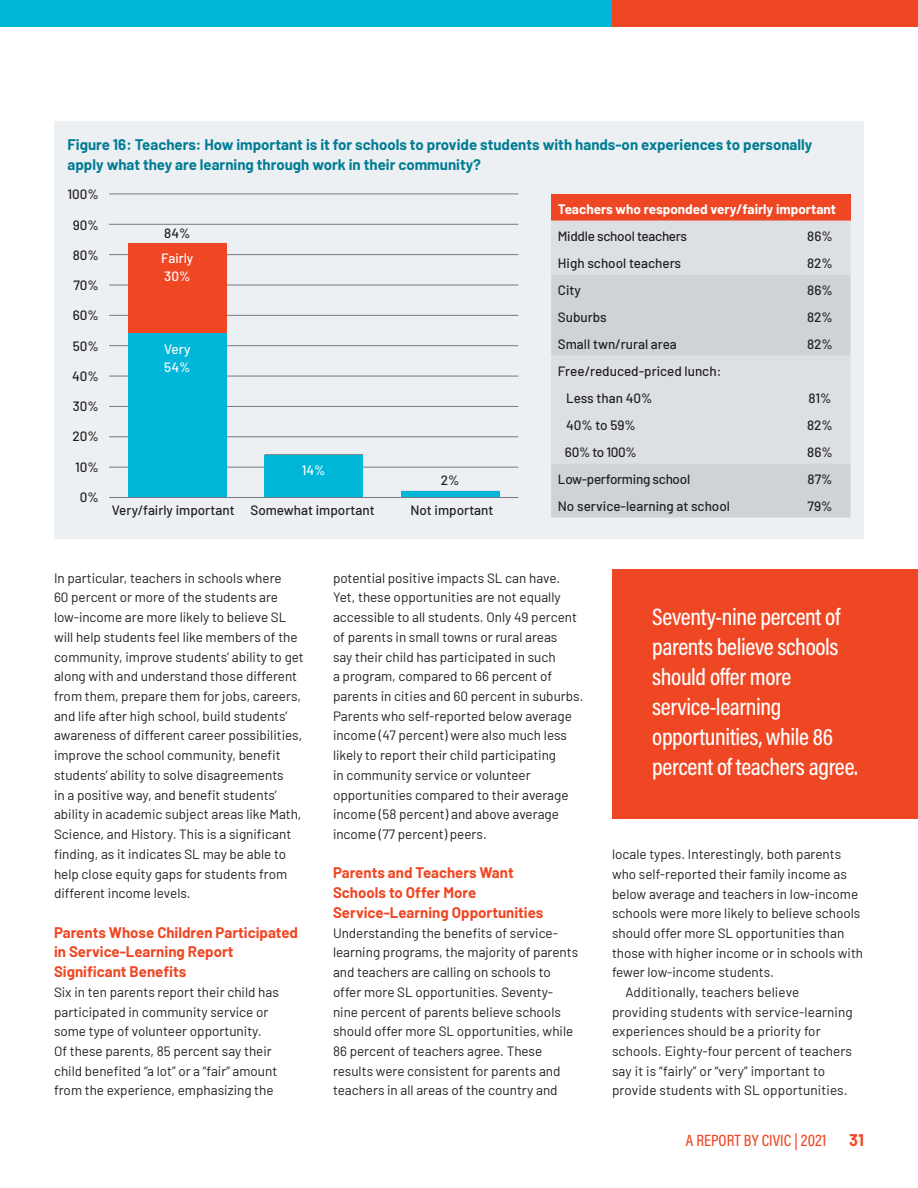
<style>
.page{position:relative;width:918px;height:1188px;background:#fff}
.page>*{position:absolute;margin:0;border:0;box-sizing:border-box;transform-origin:0 0}
.PQ{font:24px/30px "Acumin Variable Concept";letter-spacing:-.015em;color:#fff}
.t1{font:16.5px "Acumin Variable Concept";color:#ef4724}
.t2{font:700 16.5px "Barlow";color:#ef4724}
.F-1{font:700 15px/19.5px "Barlow";color:#007c94}
._3{font:700 15px/19.8px "Barlow";color:#ef4724}
.T-1{font:13.5px/19.8px "Barlow";color:#231f20}
.T{font:13.5px/19.8px "Barlow";color:#231f20}
.F-T{font:500 13.5px "Barlow";color:#231f20}
.F-2{font:700 13.5px "Barlow";color:#fff}
.F-T-2{font:500 13.5px "Barlow";letter-spacing:-.02em;color:#231f20}
.F-V-Bar{font:500 13.5px/18px "Barlow";color:#fff}
.F-V-Bar-2{font:500 13.5px "Barlow";color:#231f20}
</style>
<div class="page">
<div style="left:54px;top:122px;width:810px;height:417px;background:#edf0f2"></div>
<div style="left:551px;top:194px;width:299px;height:27px;background:#ef4724"></div>
<div style="left:551px;top:221px;width:299px;height:54px;background:#dce0e4"></div>
<svg style="left:551px;top:275px;width:299px;height:243px;background:#d3d8dc"></svg>
<hr style="left:109px;top:467px;width:409px;height:1px;background:#6f7c83">
<hr style="left:109px;top:436px;width:409px;height:1px;background:#6f7c83">
<hr style="left:109px;top:406px;width:409px;height:1px;background:#6f7c83">
<hr style="left:109px;top:376px;width:409px;height:1px;background:#6f7c83">
<hr style="left:109px;top:345px;width:409px;height:1px;background:#6f7c83">
<hr style="left:109px;top:315px;width:409px;height:1px;background:#6f7c83">
<hr style="left:109px;top:285px;width:409px;height:1px;background:#6f7c83">
<hr style="left:109px;top:254px;width:409px;height:1px;background:#6f7c83">
<hr style="left:109px;top:224px;width:409px;height:1px;background:#6f7c83">
<hr style="left:109px;top:194px;width:409px;height:1px;background:#6f7c83">
<div style="left:128px;top:243px;width:98px;height:91px;background:#ef4724"></div>
<div style="left:128px;top:334px;width:98px;height:163px;background:#00b6d9"></div>
<div style="left:265px;top:455px;width:98px;height:42px;background:#00b6d9"></div>
<div style="left:401px;top:491px;width:98px;height:6px;background:#00b6d9"></div>
<hr style="left:109px;top:497px;width:409px;height:1px;background:#6f7c83">
<div style="left:612px;top:569px;width:306px;height:250px;background:#ef4724"></div>
<div style="left:612px;top:0;width:306px;height:27px;background:#ef4724"></div>
<div style="left:0;top:0;width:612px;height:27px;background:#00b6d9"></div>
<p class="F-1" style="left:68px;top:134px;width:746px">Figure 16: Teachers: How important is it for schools to provide students with hands-on experiences to personally apply what they are learning through work in their community?</p>
<p class="F-T" style="left:68px;top:185px;width:33px">100%</p>
<p class="F-T" style="left:73px;top:215px;width:28px">90%</p>
<p class="F-T" style="left:73px;top:245px;width:28px">80%</p>
<p class="F-T" style="left:73px;top:275px;width:27px">70%</p>
<p class="F-T" style="left:73px;top:306px;width:28px">60%</p>
<p class="F-T" style="left:73px;top:336px;width:28px">50%</p>
<p class="F-T" style="left:72px;top:366px;width:28px">40%</p>
<p class="F-T" style="left:73px;top:396px;width:28px">30%</p>
<p class="F-T" style="left:73px;top:427px;width:28px">20%</p>
<p class="F-T" style="left:75px;top:457px;width:25px">10%</p>
<p class="F-T" style="left:80px;top:487px;width:20px">0%</p>
<p class="F-V-Bar-2" style="left:164px;top:224px;width:28px">84%</p>
<p class="F-V-Bar" style="left:161px;top:248px;width:34px">Fairly<br>30%</p>
<p class="F-V-Bar" style="left:164px;top:339px;width:28px">Very<br>54%</p>
<p class="F-V-Bar" style="left:302px;top:460px;width:25px">14%</p>
<p class="F-V-Bar-2" style="left:441px;top:470px;width:20px">2%</p>
<p class="F-T" style="left:112px;top:501px;width:124px">Very/fairly important</p>
<p class="F-T" style="left:250px;top:501px;width:126px">Somewhat important</p>
<p class="F-T" style="left:411px;top:501px;width:85px">Not important</p>
<p class="F-2" style="left:558px;top:199px;width:280px">Teachers who responded very/fairly important</p>
<p class="F-T-2" style="left:558px;top:226px;width:131px">Middle school teachers</p>
<p class="F-T" style="left:807px;top:226px;width:27px">86%</p>
<p class="F-T" style="left:558px;top:253px;width:125px">High school teachers</p>
<p class="F-T" style="left:807px;top:253px;width:27px">82%</p>
<p class="F-T" style="left:558px;top:280px;width:25px">City</p>
<p class="F-T" style="left:807px;top:280px;width:27px">86%</p>
<p class="F-T" style="left:558px;top:307px;width:50px">Suburbs</p>
<p class="F-T" style="left:807px;top:307px;width:27px">82%</p>
<p class="F-T" style="left:558px;top:334px;width:121px">Small twn/rural area</p>
<p class="F-T" style="left:807px;top:334px;width:27px">82%</p>
<p class="F-T" style="left:558px;top:361px;width:165px">Free/reduced-priced lunch:</p>
<p class="F-T" style="left:566px;top:388px;width:88px">Less than 40%</p>
<p class="F-T" style="left:809px;top:388px;width:24px">81%</p>
<p class="F-T" style="left:566px;top:415px;width:71px">40% to 59%</p>
<p class="F-T" style="left:807px;top:415px;width:27px">82%</p>
<p class="F-T" style="left:565px;top:442px;width:73px">60% to 100%</p>
<p class="F-T" style="left:807px;top:442px;width:27px">86%</p>
<p class="F-T-2" style="left:558px;top:469px;width:134px">Low-performing school</p>
<p class="F-T" style="left:808px;top:469px;width:26px">87%</p>
<p class="F-T" style="left:558px;top:496px;width:174px">No service-learning at school</p>
<p class="F-T" style="left:808px;top:496px;width:26px">79%</p>
<p class="T" style="left:54px;top:567px;width:251px">In particular, teachers in schools where<br>60 percent or more of the students are low-income are more likely to believe SL will help students feel like members of the community, improve students’ ability to get along with and understand those different from them, prepare them for jobs, careers, and life after high school, build students’ awareness of different career possibilities, improve the school community, benefit students’ ability to solve disagreements<br>in a positive way, and benefit students’ ability in academic subject areas like Math, Science, and History. This is a significant finding, as it indicates SL may be able to help close equity gaps for students from different income levels.</p>
<p class="_3" style="left:54px;top:921px;width:246px">Parents Whose Children Participated in Service-Learning Report<br>Significant Benefits</p>
<p class="T-1" style="left:54px;top:981px;width:226px">Six in ten parents report their child has participated in community service or some type of volunteer opportunity.<br>Of these parents, 85 percent say their child benefited “a lot” or a “fair” amount from the experience, emphasizing the</p>
<p class="T-1" style="left:333px;top:567px;width:252px">potential positive impacts SL can have.<br>Yet, these opportunities are not equally accessible to all students. Only 49 percent of parents in small towns or rural areas<br>say their child has participated in such<br>a program, compared to 66 percent of parents in cities and 60 percent in suburbs.<br>Parents who self-reported below average income (47 percent) were also much less likely to report their child participating<br>in community service or volunteer opportunities compared to their average income (58 percent) and above average income (77 percent) peers.</p>
<p class="_3" style="left:333px;top:862px;width:212px">Parents and Teachers Want<br>Schools to Offer More<br>Service-Learning Opportunities</p>
<p class="T-1" style="left:333px;top:922px;width:247px">Understanding the benefits of service&shy;learning programs, the majority of parents and teachers are calling on schools to offer more SL opportunities. Seventy&shy;nine percent of parents believe schools should offer more SL opportunities, while 86 percent of teachers agree. These results were consistent for parents and teachers in all areas of the country and</p>
<p class="PQ" style="left:652px;top:600px;width:207px">Seventy-nine percent of parents believe schools should offer more service-learning opportunities, while 86 percent of teachers agree.</p>
<p class="T-1" style="left:612px;top:844px;width:253px">locale types. Interestingly, both parents who self-reported their family income as below average and teachers in low-income schools were more likely to believe schools should offer more SL opportunities than those with higher income or in schools with fewer low-income students.</p>
<p class="T" style="left:612px;top:981px;width:242px;text-indent:14px">Additionally, teachers believe providing students with service-learning experiences should be a priority for schools. Eighty-four percent of teachers say it is “fairly” or “very” important to provide students with SL opportunities.</p>
<p class="t1" style="left:686px;top:1129px;width:142px">A REPORT BY CIVIC | 2021</p>
<p class="t2" style="left:849px;top:1127px;width:16px">31</p>
</div>
